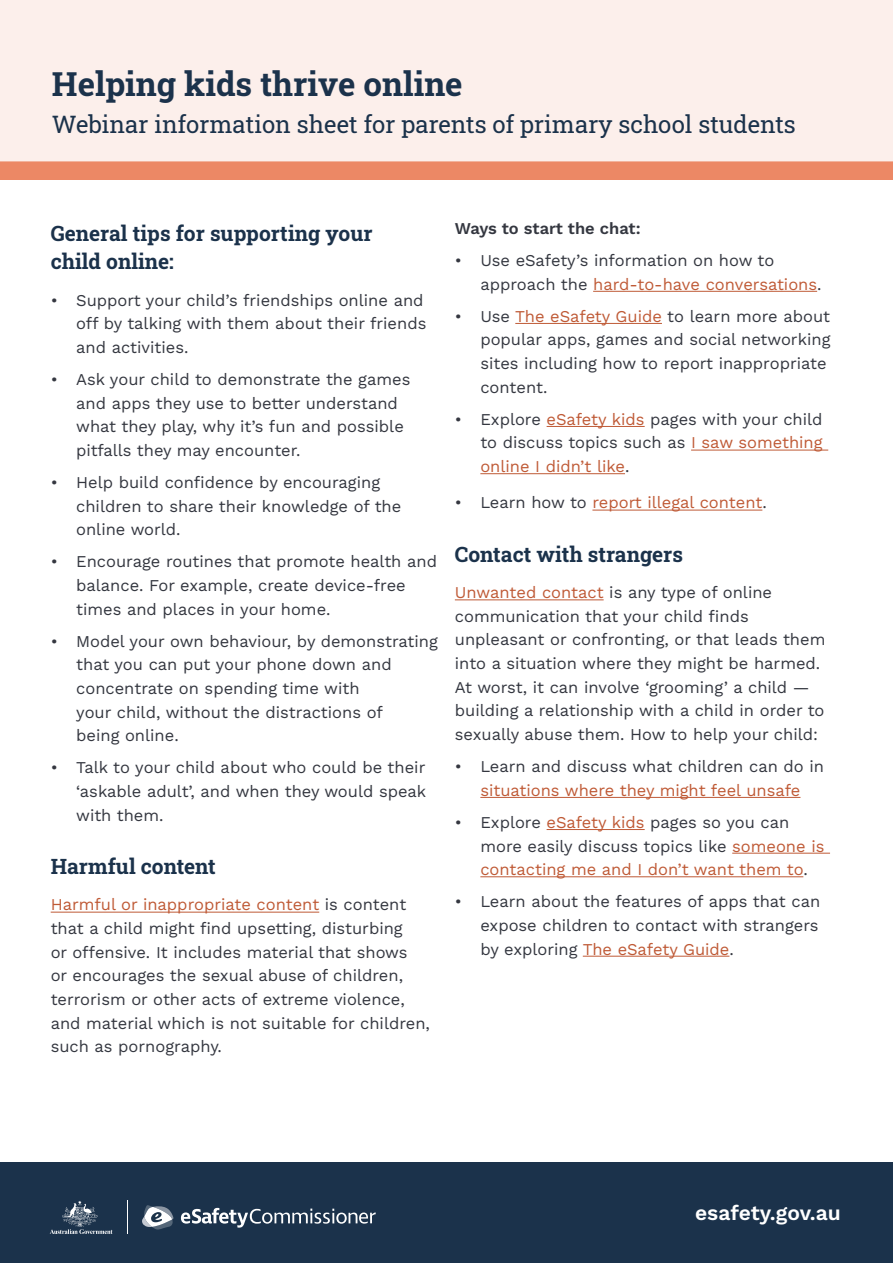
<style>
.page{position:relative;width:893px;height:1263px;background:#fff}
.page>*{position:absolute;margin:0;border:0;box-sizing:border-box;transform-origin:0 0}
.t1{font:700 33px "Roboto Slab";color:#1b324b}
.t2{font:24px "Roboto Slab";color:#1b324b}
.t3{font:700 21px/28.5px "Roboto Slab";color:#1b324b}
.t4{font:21px "Work Sans";color:#fff}
.t5{font:16.5px/23.7px "Work Sans";color:#343740}
.t6{font:16.5px/23.7px "Work Sans";color:#bf5a36}
.s1{color:#bf5a36}
.s2{color:#343740}
</style>
<div class="page">
<div style="left:0;top:161px;width:893px;height:19px;background:#ec8865"></div>
<div style="left:0;top:0;width:893px;height:162px;background:#fcefeb"></div>
<div style="left:0;top:1162px;width:893px;height:101px;background:#1b324b"></div>
<svg style="left:181px;top:1208px;width:195px;height:19px"></svg>
<svg style="left:142px;top:1205px;width:32px;height:24px"></svg>
<svg style="left:50px;top:1201px;width:63px;height:33px"></svg>
<hr style="left:127px;top:1201px;width:1px;height:33px;background:#fff">
<hr style="left:51px;top:912px;width:268px;height:1px;background:#bf5a36">
<hr style="left:593px;top:291px;width:224px;height:1px;background:#bf5a36">
<hr style="left:515px;top:323px;width:147px;height:1px;background:#bf5a36">
<hr style="left:547px;top:426px;width:98px;height:1px;background:#bf5a36">
<hr style="left:691px;top:450px;width:137px;height:1px;background:#bf5a36">
<hr style="left:480px;top:473px;width:145px;height:1px;background:#bf5a36">
<hr style="left:592px;top:510px;width:170px;height:1px;background:#bf5a36">
<hr style="left:455px;top:599px;width:149px;height:1px;background:#bf5a36">
<hr style="left:480px;top:797px;width:320px;height:1px;background:#bf5a36">
<hr style="left:547px;top:829px;width:98px;height:1px;background:#bf5a36">
<hr style="left:732px;top:853px;width:98px;height:1px;background:#bf5a36">
<hr style="left:480px;top:876px;width:323px;height:1px;background:#bf5a36">
<hr style="left:583px;top:956px;width:146px;height:1px;background:#bf5a36">
<h1 class="t1" style="left:52px;top:61px;width:412px">Helping kids thrive online</h1>
<h2 class="t2" style="left:52px;top:108px;width:745px">Webinar information sheet for parents of primary school students</h2>
<p class="t3" style="left:51px;top:218px;width:323px">General tips for supporting your child online:</p>
<p class="t5" style="left:76px;top:287px;width:352px;text-indent:-26px">• Support your child’s friendships online and off by talking with them about their friends and activities.</p>
<p class="t5" style="left:76px;top:367px;width:336px;text-indent:-26px">• Ask your child to demonstrate the games and apps they use to better understand what they play, why it’s fun and possible pitfalls they may encounter.</p>
<p class="t5" style="left:76px;top:470px;width:327px;text-indent:-26px">• Help build confidence by encouraging children to share their knowledge of the online world.</p>
<p class="t5" style="left:76px;top:549px;width:362px;text-indent:-26px">• Encourage routines that promote health and balance. For example, create device-free times and places in your home.</p>
<p class="t5" style="left:76px;top:629px;width:363px;text-indent:-26px">• Model your own behaviour, by demonstrating that you can put your phone down and concentrate on spending time with<br>your child, without the distractions of<br>being online.</p>
<p class="t5" style="left:76px;top:755px;width:352px;text-align:justify;text-indent:-26px">• Talk to your child about who could be their ‘askable adult’, and when they would speak with them.</p>
<p class="t3" style="left:51px;top:852px;width:167px">Harmful content</p>
<p class="t5" style="left:51px;top:892px;width:381px"><span class="s1">Harmful or inappropriate content</span> is content that a child might find upsetting, disturbing<br>or offensive. It includes material that shows<br>or encourages the sexual abuse of children, terrorism or other acts of extreme violence, and material which is not suitable for children, such as pornography.</p>
<p class="t5" style="left:455px;top:216px;width:187px">Ways to start the chat:</p>
<p class="t5" style="left:480px;top:248px;width:343px;text-indent:-26px">• Use eSafety’s information on how to approach the <span class="s1">hard-to-have conversations</span>.</p>
<p class="t5" style="left:480px;top:304px;width:352px;text-indent:-26px">• Use <span class="s1">The eSafety Guide</span> to learn more about popular apps, games and social networking sites including how to report inappropriate content.</p>
<p class="t5" style="left:480px;top:407px;width:344px;text-align:justify;text-indent:-26px">• Explore <span class="s1">eSafety kids</span> pages with your child to discuss topics such as <span class="s1">I saw something online I didn’t like</span>.</p>
<p class="t6" style="left:455px;top:490px;width:313px"><span class="s2">• Learn how to</span> report illegal content<span class="s2">.</span></p>
<p class="t3" style="left:455px;top:539px;width:230px">Contact with strangers</p>
<p class="t5" style="left:455px;top:580px;width:372px"><span class="s1">Unwanted contact</span> is any type of online communication that your child finds unpleasant or confronting, or that leads them into a situation where they might be harmed.<br>At worst, it can involve ‘grooming’ a child — building a relationship with a child in order to sexually abuse them. How to help your child:</p>
<p class="t5" style="left:455px;top:754px;width:371px">• Learn and discuss what children can do in</p>
<p class="t6" style="left:480px;top:778px;width:322px">situations where they might feel unsafe</p>
<p class="t6" style="left:480px;top:810px;width:346px;text-indent:-26px"><span class="s2">• Explore</span> eSafety kids <span class="s2">pages so you can more easily discuss topics like</span> someone is contacting me and I don’t want them to<span class="s2">.</span></p>
<p class="t5" style="left:480px;top:889px;width:341px;text-align:justify;text-indent:-26px">• Learn about the features of apps that can expose children to contact with strangers by exploring <span class="s1">The eSafety Guide</span>.</p>
<p class="t4" style="left:695px;top:1197px;width:147px">esafety.gov.au</p>
</div>
